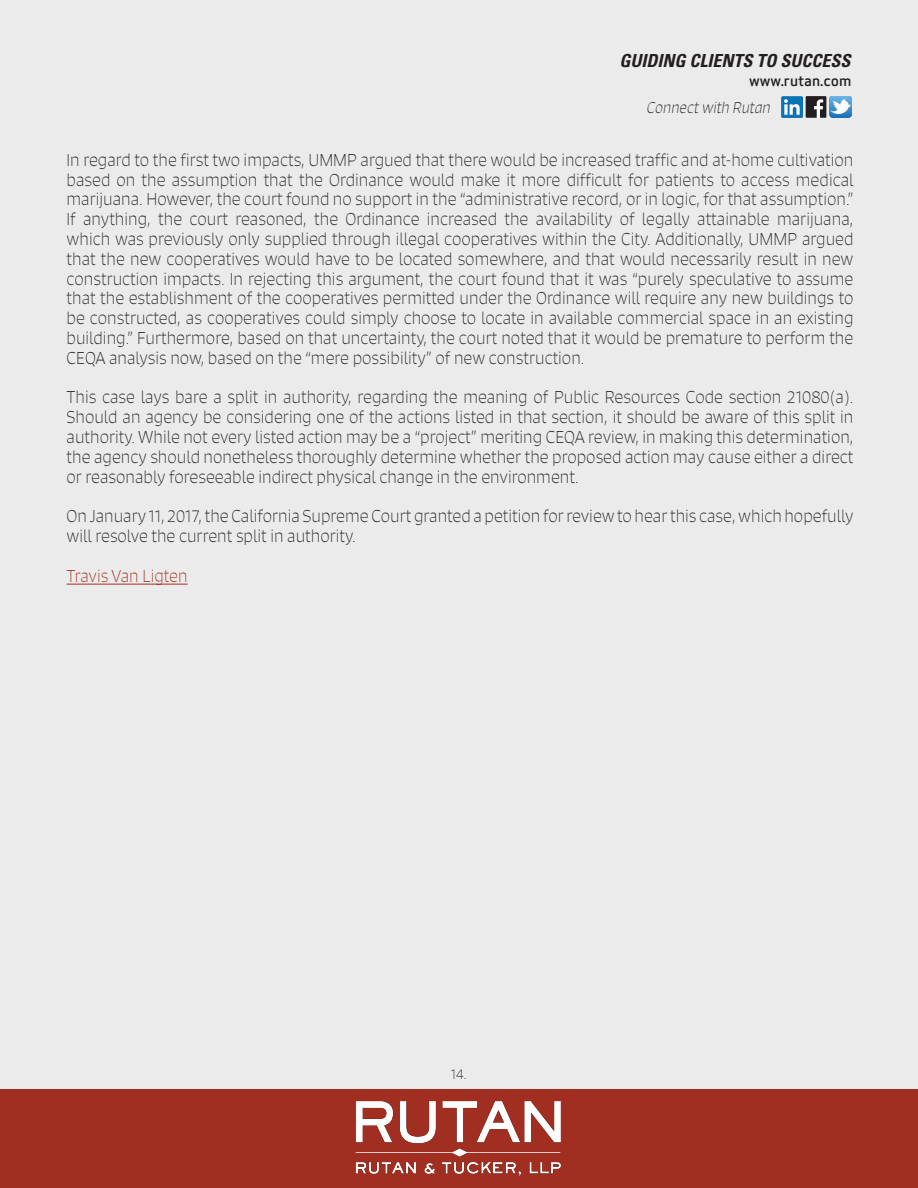
<style>
.page{position:relative;width:918px;height:1188px;background:#ebebeb}
.page>*{position:absolute;margin:0;border:0;box-sizing:border-box;transform-origin:0 0}
.t1{font:italic 700 condensed 18px "Univers LT Std";color:#231f20}
.t2{font:100 16.5px/19.8px "Signo";color:#231f20;text-align:justify}
.t3{font:100 16.5px "Signo";color:#a02f22}
.t4{font:italic 100 15px "Signo";color:#231f20}
.t5{font:500 15px "Apex Sans";color:#231f20}
.t6{font:100 13.5px "Signo";color:#231f20}
</style>
<div class="page">
<div style="left:0;top:1089px;width:918px;height:99px;background:#a02f22"></div>
<img style="left:829px;top:96px;width:22px;height:22px">
<img style="left:781px;top:96px;width:22px;height:22px">
<svg style="left:806px;top:96px;width:20px;height:22px"></svg>
<hr style="left:67px;top:584px;width:121px;height:1px;background:#a02f22">
<img style="left:355px;top:1101px;width:206px;height:75px">
<p class="t1" style="left:620px;top:50px;width:233px">GUIDING CLIENTS TO SUCCESS</p>
<p class="t5" style="left:749px;top:68px;width:104px">www.rutan.com</p>
<p class="t4" style="left:647px;top:98px;width:126px">Connect with Rutan</p>
<p class="t2" style="left:67px;top:150px;width:789px">In regard to the first two impacts, UMMP argued that there would be increased traffic and at-home cultivation based on the assumption that the Ordinance would make it more difficult for patients to access medical marijuana. However, the court found no support in the “administrative record, or in logic, for that assumption.” If anything, the court reasoned, the Ordinance increased the availability of legally attainable marijuana, which was previously only supplied through illegal cooperatives within the City. Additionally, UMMP argued that the new cooperatives would have to be located somewhere, and that would necessarily result in new construction impacts. In rejecting this argument, the court found that it was “purely speculative to assume that the establishment of the cooperatives permitted under the Ordinance will require any new buildings to be constructed, as cooperatives could simply choose to locate in available commercial space in an existing building.” Furthermore, based on that uncertainty, the court noted that it would be premature to perform the CEQA analysis now, based on the “mere possibility” of new construction.</p>
<p class="t2" style="left:67px;top:387px;width:789px">This case lays bare a split in authority, regarding the meaning of Public Resources Code section 21080(a).<br>Should an agency be considering one of the actions listed in that section, it should be aware of this split in authority. While not every listed action may be a “project” meriting CEQA review, in making this determination, the agency should nonetheless thoroughly determine whether the proposed action may cause either a direct or reasonably foreseeable indirect physical change in the environment.</p>
<p class="t2" style="left:67px;top:506px;width:789px">On January 11, 2017, the California Supreme Court granted a petition for review to hear this case, which hopefully will resolve the current split in authority.</p>
<p class="t3" style="left:67px;top:565px;width:123px">Travis Van Ligten</p>
<p class="t6" style="left:451px;top:1065px;width:17px">14.</p>
</div>
